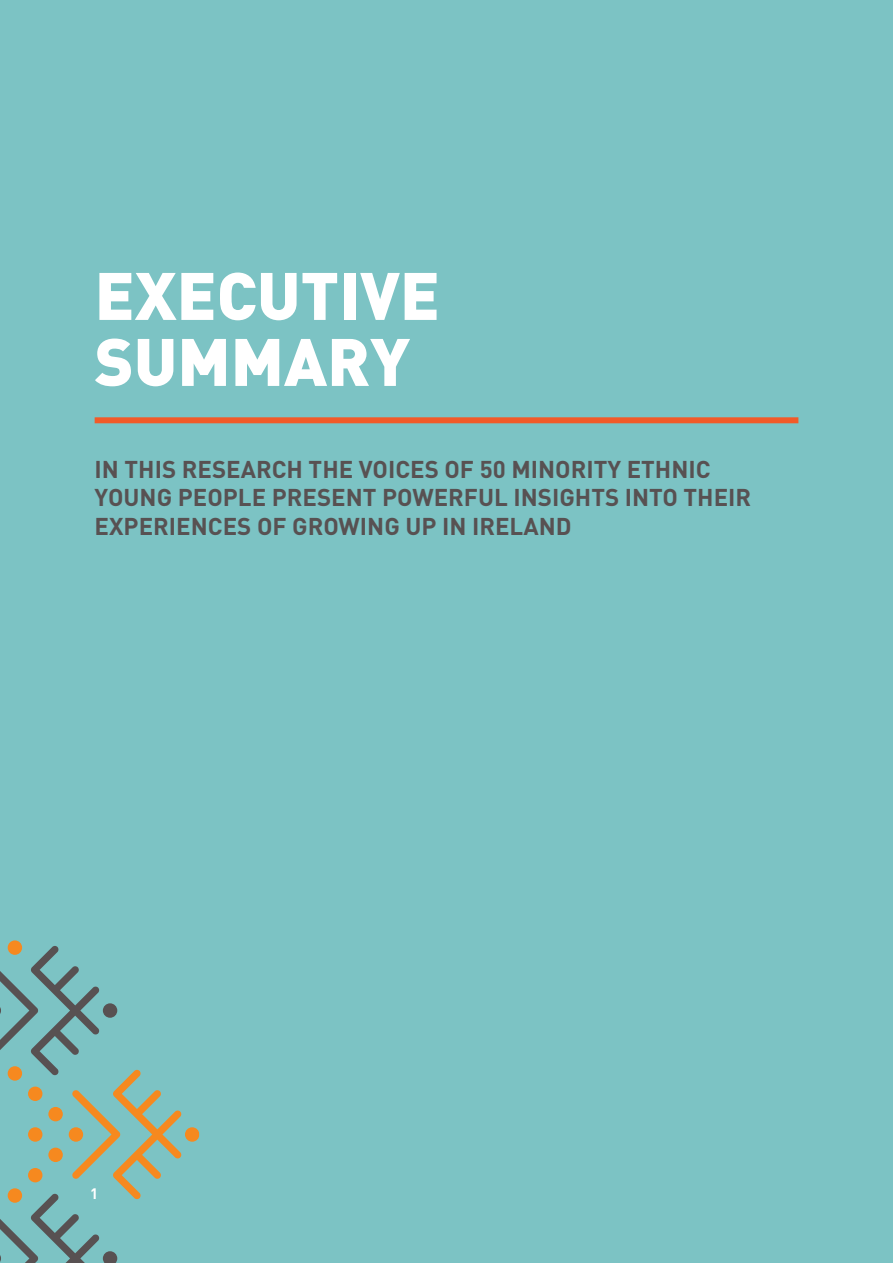
<style>
.page{position:relative;width:893px;height:1263px;background:#7cc3c4}
.page>*{position:absolute;margin:0;border:0;box-sizing:border-box;transform-origin:0 0}
.t1{font:900 66px/66px "DIN";color:#fff}
.t2{font:700 24px/28.8px "DIN";color:#585152}
.t3{font:700 15px "DIN";color:#fff}
</style>
<div class="page">
<div style="left:185px;top:1127px;width:14px;height:15px;background:#f6891f;border-radius:50%"></div>
<svg style="left:0;top:940px;width:182px;height:323px"></svg>
<div style="left:95px;top:417px;width:703px;height:6px;background:#f15a29"></div>
<h1 class="t1" style="left:95px;top:259px;width:347px">EXECUTIVE<br>SUMMARY</h1>
<p class="t2" style="left:95px;top:453px;width:658px">IN THIS RESEARCH THE VOICES OF 50 MINORITY ETHNIC<br>YOUNG PEOPLE PRESENT POWERFUL INSIGHTS INTO THEIR<br>EXPERIENCES OF GROWING UP IN IRELAND</p>
<p class="t3" style="left:90px;top:1184px;width:10px">1</p>
</div>
